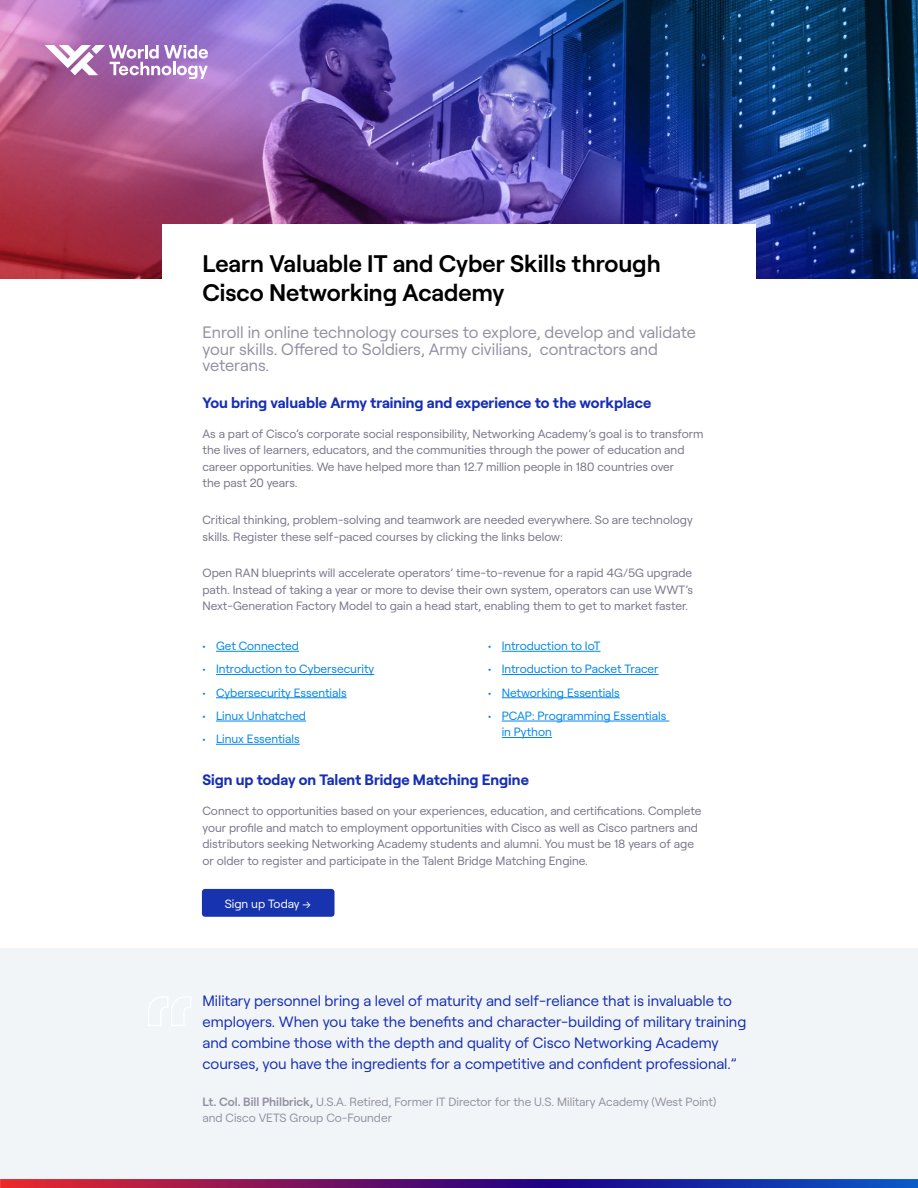
<style>
.page{position:relative;width:918px;height:1188px;background:#fff}
.page>*{position:absolute;margin:0;border:0;box-sizing:border-box;transform-origin:0 0}
.t1{font:600 24px/28.8px "Roobert";color:#000}
.t2{font:16.5px/16.5px "Roobert";color:#9391a1}
.t3{font:15px/21px "Roobert";color:#162fb4}
.t4{font:700 15px "Roobert";color:#162fb4}
.t5{font:12px/16.5px "Roobert";color:#78758a}
.t6{font:12px/16.5px "Roobert";color:#0087eb}
.t7{font:12px/16.5px "Roobert";color:#9391a1}
.t8{font:12px "Roobert";color:#fff}
.s1{font-weight:600}
</style>
<div class="page">
<img style="left:0;top:0;width:918px;height:279px">
<svg style="left:45px;top:45px;width:163px;height:34px"></svg>
<div style="left:162px;top:225px;width:594px;height:421px;background:#fff"></div>
<div style="left:0;top:948px;width:918px;height:231px;background:#f2f5f8"></div>
<hr style="left:216px;top:651px;width:83px;height:1px;background:#0087eb">
<hr style="left:216px;top:674px;width:158px;height:1px;background:#0087eb">
<hr style="left:216px;top:697px;width:131px;height:1px;background:#0087eb">
<hr style="left:216px;top:721px;width:90px;height:1px;background:#0087eb">
<hr style="left:216px;top:744px;width:84px;height:1px;background:#0087eb">
<hr style="left:502px;top:651px;width:99px;height:1px;background:#0087eb">
<hr style="left:502px;top:674px;width:157px;height:1px;background:#0087eb">
<hr style="left:502px;top:697px;width:118px;height:1px;background:#0087eb">
<hr style="left:502px;top:721px;width:167px;height:1px;background:#0087eb">
<hr style="left:502px;top:737px;width:50px;height:1px;background:#0087eb">
<img style="left:0;top:1180px;width:918px;height:8px">
<div style="left:202px;top:889px;width:133px;height:28px;background:#1733ad;border-radius:3px"></div>
<h1 class="t1" style="left:202px;top:248px;width:460px">Learn Valuable IT and Cyber Skills through<br>Cisco Networking Academy</h1>
<h2 class="t2" style="left:202px;top:323px;width:495px">Enroll in online technology courses to explore, develop and validate your skills. Offered to Soldiers, Army civilians, contractors and veterans.</h2>
<p class="t4" style="left:202px;top:391px;width:450px">You bring valuable Army training and experience to the workplace</p>
<p class="t5" style="left:202px;top:424px;width:503px">As a part of Cisco’s corporate social responsibility, Networking Academy’s goal is to transform the lives of learners, educators, and the communities through the power of education and career opportunities. We have helped more than 12.7 million people in 180 countries over<br>the past 20 years.</p>
<p class="t5" style="left:202px;top:511px;width:492px">Critical thinking, problem-solving and teamwork are needed everywhere. So are technology skills. Register these self-paced courses by clicking the links below:</p>
<p class="t5" style="left:202px;top:564px;width:492px;text-align:justify">Open RAN blueprints will accelerate operators’ time-to-revenue for a rapid 4G/5G upgrade path. Instead of taking a year or more to devise their own system, operators can use WWT’s Next-Generation Factory Model to gain a head start, enabling them to get to market faster.</p>
<p class="t6" style="left:202px;top:637px;width:98px">• Get Connected</p>
<p class="t6" style="left:202px;top:660px;width:173px">• Introduction to Cybersecurity</p>
<p class="t6" style="left:202px;top:683px;width:146px">• Cybersecurity Essentials</p>
<p class="t6" style="left:202px;top:706px;width:105px">• Linux Unhatched</p>
<p class="t6" style="left:202px;top:730px;width:99px">• Linux Essentials</p>
<p class="t6" style="left:488px;top:637px;width:114px">• Introduction to IoT</p>
<p class="t6" style="left:488px;top:660px;width:172px">• Introduction to Packet Tracer</p>
<p class="t6" style="left:488px;top:683px;width:133px">• Networking Essentials</p>
<p class="t6" style="left:502px;top:706px;width:166px;text-indent:-14px">• PCAP: Programming Essentials in Python</p>
<p class="t4" style="left:202px;top:768px;width:328px">Sign up today on Talent Bridge Matching Engine</p>
<p class="t5" style="left:202px;top:802px;width:500px">Connect to opportunities based on your experiences, education, and certifications. Complete your profile and match to employment opportunities with Cisco as well as Cisco partners and distributors seeking Networking Academy students and alumni. You must be 18 years of age or older to register and participate in the Talent Bridge Matching Engine.</p>
<p class="t8" style="left:225px;top:894px;width:88px">Sign up Today →</p>
<p class="t3" style="left:202px;top:989px;width:545px">Military personnel bring a level of maturity and self-reliance that is invaluable to employers. When you take the benefits and character-building of military training and combine those with the depth and quality of Cisco Networking Academy courses, you have the ingredients for a competitive and confident professional.”</p>
<p class="t7" style="left:202px;top:1092px;width:515px"><span class="s1">Lt. Col. Bill Philbrick,</span> U.S.A. Retired, Former IT Director for the U.S. Military Academy (West Point) and Cisco VETS Group Co-Founder</p>
</div>
